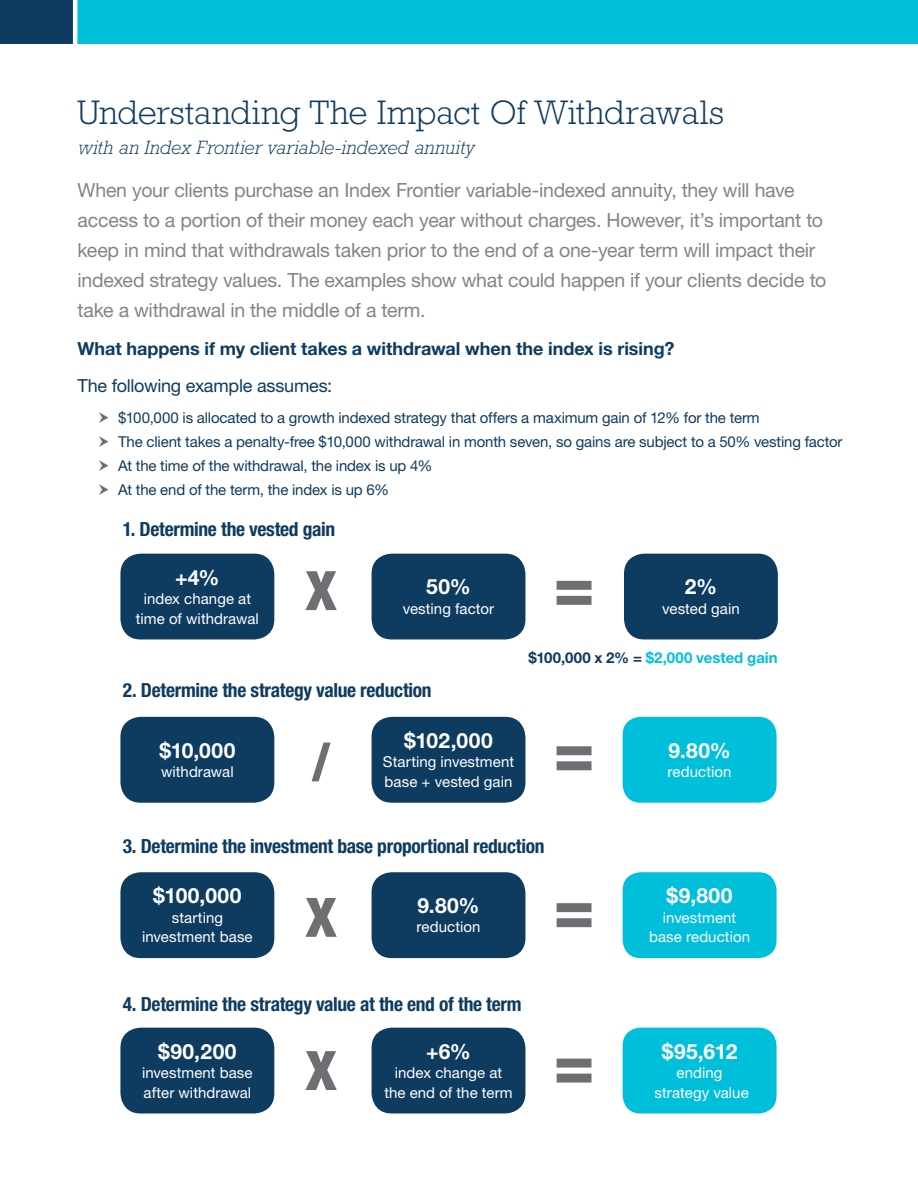
<style>
.page{position:relative;width:918px;height:1188px;background:#fff}
.page>*{position:absolute;margin:0;border:0;box-sizing:border-box;transform-origin:0 0}
.t1{font:300 34.5px "Rockwell Std";letter-spacing:-.005em;color:#0e3b60}
.t2{font:700 21px "Helvetica Neue LT Std";letter-spacing:.02em;color:#fff}
.t3{font:19.5px/30px "Helvetica Neue LT Std";letter-spacing:-.015em;color:#848487}
.t4{font:700 condensed 19.5px "Helvetica Neue LT Std";letter-spacing:-.015em;color:#0e3b60}
.t5{font:italic 300 19.5px "Rockwell Std";letter-spacing:-.005em;color:#0e3b60}
.t6{font:700 18px "Helvetica Neue LT Std";letter-spacing:-.005em;color:#0e3b60}
.t7{font:18px "Helvetica Neue LT Std";letter-spacing:-.015em;color:#0e3b60}
.t8{font:15px/24px "Helvetica Neue LT Std";letter-spacing:-.01em;color:#0e3b60}
.t9{font:15px/19.5px "Helvetica Neue LT Std";letter-spacing:.005em;color:#fff;text-align:center}
.t10{font:700 15px "Helvetica Neue LT Std";color:#00bfdb}
.s1{color:#0e3b60}
</style>
<div class="page">
<div style="left:78px;top:0;width:840px;height:44px;background:#00bfdb"></div>
<div style="left:0;top:0;width:73px;height:44px;background:#0e3b60"></div>
<div style="left:120px;top:717px;width:154px;height:86px;background:#0e3b60;border-radius:20px"></div>
<div style="left:372px;top:717px;width:153px;height:86px;background:#0e3b60;border-radius:20px"></div>
<div style="left:623px;top:717px;width:154px;height:86px;background:#00bfdb;border-radius:18px"></div>
<svg style="left:557px;top:746px;width:35px;height:24px"></svg>
<svg style="left:312px;top:743px;width:19px;height:38px"></svg>
<div style="left:120px;top:554px;width:154px;height:85px;background:#0e3b60;border-radius:20px"></div>
<div style="left:372px;top:554px;width:153px;height:85px;background:#0e3b60;border-radius:20px"></div>
<div style="left:624px;top:554px;width:154px;height:85px;background:#0e3b60;border-radius:20px"></div>
<svg style="left:557px;top:581px;width:35px;height:24px"></svg>
<svg style="left:305px;top:571px;width:32px;height:39px"></svg>
<div style="left:120px;top:872px;width:154px;height:86px;background:#0e3b60;border-radius:20px"></div>
<div style="left:372px;top:872px;width:153px;height:86px;background:#0e3b60;border-radius:20px"></div>
<div style="left:623px;top:872px;width:154px;height:86px;background:#00bfdb;border-radius:18px"></div>
<svg style="left:557px;top:903px;width:35px;height:24px"></svg>
<svg style="left:305px;top:898px;width:32px;height:39px"></svg>
<div style="left:120px;top:1028px;width:154px;height:86px;background:#0e3b60;border-radius:20px"></div>
<div style="left:372px;top:1028px;width:153px;height:86px;background:#0e3b60;border-radius:20px"></div>
<div style="left:623px;top:1028px;width:154px;height:86px;background:#00bfdb;border-radius:18px"></div>
<svg style="left:557px;top:1059px;width:35px;height:24px"></svg>
<svg style="left:305px;top:1051px;width:32px;height:39px"></svg>
<h1 class="t1" style="left:78px;top:93px;width:648px">Understanding The Impact Of Withdrawals</h1>
<p class="t5" style="left:78px;top:136px;width:399px">with an Index Frontier variable-indexed annuity</p>
<p class="t3" style="left:78px;top:175px;width:750px">When your clients purchase an Index Frontier variable-indexed annuity, they will have access to a portion of their money each year without charges. However, it’s important to keep in mind that withdrawals taken prior to the end of a one-year term will impact their indexed strategy values. The examples show what could happen if your clients decide to take a withdrawal in the middle of a term.</p>
<p class="t6" style="left:78px;top:337px;width:598px">What happens if my client takes a withdrawal when the index is rising?</p>
<p class="t7" style="left:78px;top:375px;width:256px">The following example assumes:</p>
<p class="t8" style="left:118px;top:406px;width:726px">$100,000 is allocated to a growth indexed strategy that offers a maximum gain of 12% for the term<br>The client takes a penalty-free $10,000 withdrawal in month seven, so gains are subject to a 50% vesting factor At the time of the withdrawal, the index is up 4%<br>At the end of the term, the index is up 6%</p>
<p class="t4" style="left:123px;top:517px;width:214px">1. Determine the vested gain</p>
<p class="t2" style="left:175px;top:564px;width:46px">+4%</p>
<p class="t9" style="left:136px;top:589px;width:124px">index change at time of withdrawal</p>
<p class="t2" style="left:426px;top:574px;width:46px">50%</p>
<p class="t9" style="left:403px;top:599px;width:93px">vesting factor</p>
<p class="t4" style="left:123px;top:679px;width:310px">2. Determine the strategy value reduction</p>
<p class="t2" style="left:159px;top:737px;width:78px">$10,000</p>
<p class="t9" style="left:161px;top:762px;width:74px">withdrawal</p>
<p class="t2" style="left:404px;top:727px;width:90px">$102,000</p>
<p class="t9" style="left:383px;top:752px;width:133px;text-align:left">Starting investment base + vested gain</p>
<p class="t2" style="left:685px;top:574px;width:34px">2%</p>
<p class="t9" style="left:662px;top:599px;width:79px">vested gain</p>
<p class="t10" style="left:528px;top:649px;width:251px"><span class="s1">$100,000 x 2% =</span> $2,000 vested gain</p>
<p class="t2" style="left:668px;top:737px;width:64px">9.80%</p>
<p class="t9" style="left:668px;top:762px;width:65px">reduction</p>
<p class="t4" style="left:123px;top:834px;width:423px">3. Determine the investment base proportional reduction</p>
<p class="t2" style="left:153px;top:883px;width:90px">$100,000</p>
<p class="t9" style="left:142px;top:907px;width:112px">starting investment base</p>
<p class="t2" style="left:417px;top:892px;width:64px">9.80%</p>
<p class="t9" style="left:417px;top:917px;width:65px">reduction</p>
<p class="t4" style="left:123px;top:992px;width:400px">4. Determine the strategy value at the end of the term</p>
<p class="t2" style="left:158px;top:1038px;width:80px">$90,200</p>
<p class="t9" style="left:142px;top:1063px;width:112px;text-align:left">investment base after withdrawal</p>
<p class="t2" style="left:426px;top:1038px;width:46px">+6%</p>
<p class="t9" style="left:384px;top:1063px;width:130px">index change at the end of the term</p>
<p class="t2" style="left:667px;top:883px;width:67px">$9,800</p>
<p class="t9" style="left:649px;top:907px;width:102px">investment base reduction</p>
<p class="t2" style="left:662px;top:1038px;width:77px">$95,612</p>
<p class="t9" style="left:655px;top:1063px;width:96px">ending strategy value</p>
</div>
